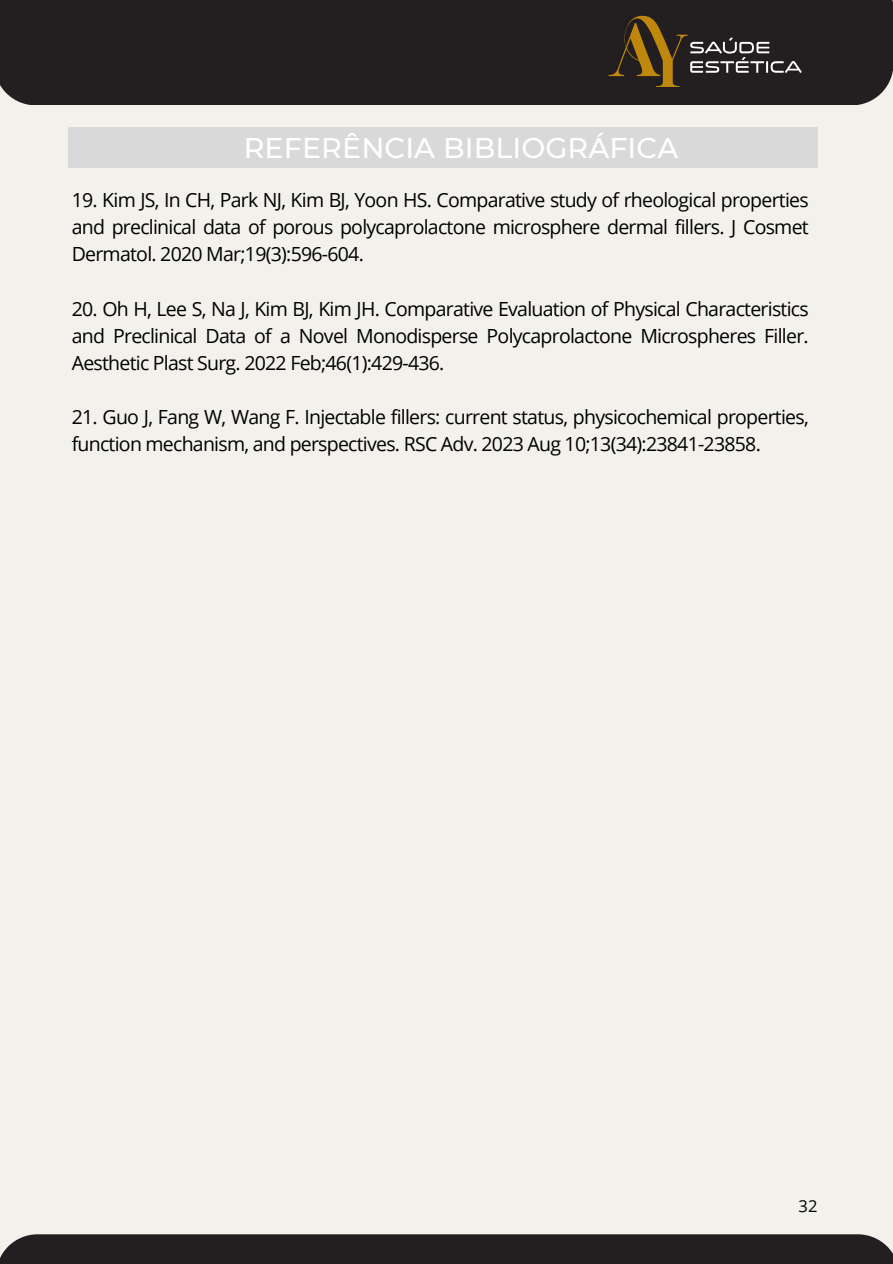
<style>
.page{position:relative;width:893px;height:1264px;background:#fff}
.page>*{position:absolute;margin:0;border:0;box-sizing:border-box;transform-origin:0 0}
.t1{font:500 28.5px "Montserrat";letter-spacing:.005em;color:#fff}
.t2{font:19.5px/27px "Open Sans";letter-spacing:-.035em;color:#000;text-align:justify}
.t3{font:16.5px "Open Sans";color:#000}
</style>
<div class="page">
<div style="left:0;top:0;width:892px;height:1263px;background:#f3f1ec"></div>
<div style="left:0;top:1234px;width:892px;height:29px;background:#231f20"></div>
<div style="left:0;top:0;width:892px;height:105px;background:#231f20"></div>
<div style="left:608px;top:11px;width:199px;height:81px;background:#231f20"></div>
<img style="left:608px;top:11px;width:83px;height:5px">
<svg style="left:608px;top:16px;width:193px;height:71px;background:#41372b"></svg>
<div style="left:68px;top:127px;width:749px;height:41px;background:#d9d9d9"></div>
<p class="t1" style="left:244px;top:130px;width:436px">REFERÊNCIA BIBLIOGRÁFICA</p>
<h1 class="t2" style="left:72px;top:186px;width:738px">19. Kim JS, In CH, Park NJ, Kim BJ, Yoon HS. Comparative study of rheological properties and preclinical data of porous polycaprolactone microsphere dermal fillers. J Cosmet Dermatol. 2020 Mar;19(3):596-604.</h1>
<p class="t2" style="left:72px;top:294px;width:738px">20. Oh H, Lee S, Na J, Kim BJ, Kim JH. Comparative Evaluation of Physical Characteristics and Preclinical Data of a Novel Monodisperse Polycaprolactone Microspheres Filler.<br>Aesthetic Plast Surg. 2022 Feb;46(1):429-436.</p>
<p class="t2" style="left:72px;top:402px;width:738px">21. Guo J, Fang W, Wang F. Injectable fillers: current status, physicochemical properties, function mechanism, and perspectives. RSC Adv. 2023 Aug 10;13(34):23841-23858.</p>
<p class="t3" style="left:798px;top:1193px;width:20px">32</p>
</div>
